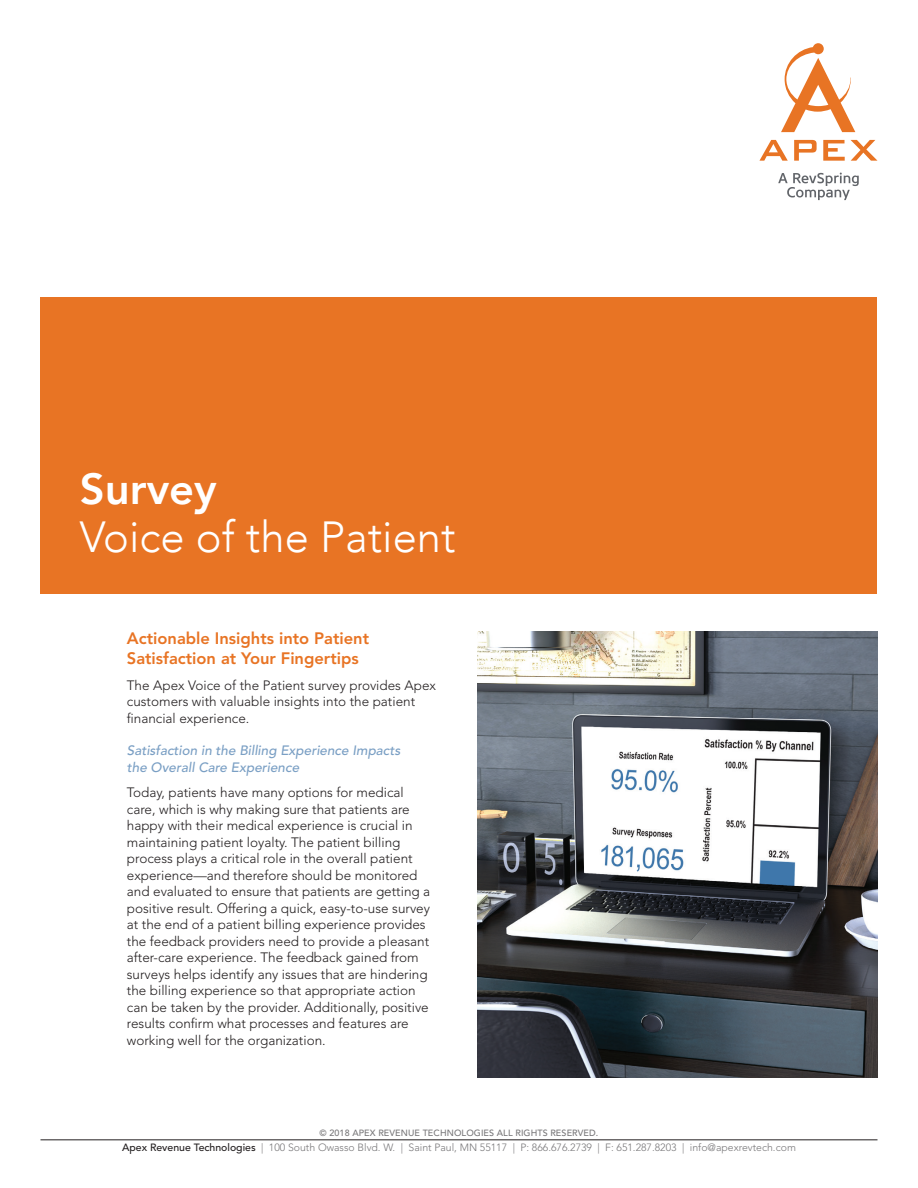
<style>
.page{position:relative;width:918px;height:1188px;background:#fff}
.page>*{position:absolute;margin:0;border:0;box-sizing:border-box;transform-origin:0 0}
.t1{font:300 43.5px "Avenir";color:#fff}
.t2{font:800 43.5px "Avenir";color:#fff}
.t3{font:800 16.5px/19.5px "Avenir LT Std";color:#e87424}
.t4{font:300 13.5px/16.5px "Avenir LT Std";color:#231f20}
.t5{font:italic 500 13.5px/16.5px "Avenir LT Std";color:#7a9fc4}
.t6{font:300 10.5px "Avenir LT Std";color:#787779}
.t7{font:500 9px "Avenir LT Std";letter-spacing:.01em;color:#787779}
.s1{font-weight:500;color:#231f20}
</style>
<div class="page">
<div style="left:40px;top:297px;width:838px;height:297px;background:#e87424"></div>
<img style="left:477px;top:632px;width:401px;height:446px">
<hr style="left:40px;top:1140px;width:838px;height:1px;background:#231f20">
<svg style="left:759px;top:140px;width:29px;height:21px"></svg>
<svg style="left:794px;top:140px;width:23px;height:21px"></svg>
<svg style="left:823px;top:140px;width:54px;height:21px"></svg>
<svg style="left:781px;top:43px;width:74px;height:89px"></svg>
<svg style="left:778px;top:173px;width:81px;height:27px"></svg>
<h1 class="t2" style="left:80px;top:455px;width:138px">Survey</h1>
<h1 class="t1" style="left:80px;top:512px;width:377px">Voice of the Patient</h1>
<p class="t3" style="left:127px;top:629px;width:244px">Actionable Insights into Patient<br>Satisfaction at Your Fingertips</p>
<p class="t4" style="left:127px;top:677px;width:311px">The Apex Voice of the Patient survey provides Apex customers with valuable insights into the patient financial experience.</p>
<p class="t5" style="left:127px;top:742px;width:275px">Satisfaction in the Billing Experience Impacts the Overall Care Experience</p>
<p class="t4" style="left:127px;top:784px;width:305px">Today, patients have many options for medical care, which is why making sure that patients are happy with their medical experience is crucial in maintaining patient loyalty. The patient billing process plays a critical role in the overall patient experience—and therefore should be monitored and evaluated to ensure that patients are getting a positive result. Offering a quick, easy-to-use survey at the end of a patient billing experience provides the feedback providers need to provide a pleasant after-care experience. The feedback gained from surveys helps identify any issues that are hindering the billing experience so that appropriate action can be taken by the provider. Additionally, positive results confirm what processes and features are working well for the organization.</p>
<p class="t7" style="left:320px;top:1128px;width:280px">© 2018 APEX REVENUE TECHNOLOGIES ALL RIGHTS RESERVED.</p>
<p class="t6" style="left:122px;top:1141px;width:675px"><span class="s1">Apex Revenue Technologies</span> | 100 South Owasso Blvd. W. | Saint Paul, MN 55117 | P: 866.676.2739 | F: 651.287.8203 | info@apexrevtech.com</p>
</div>
